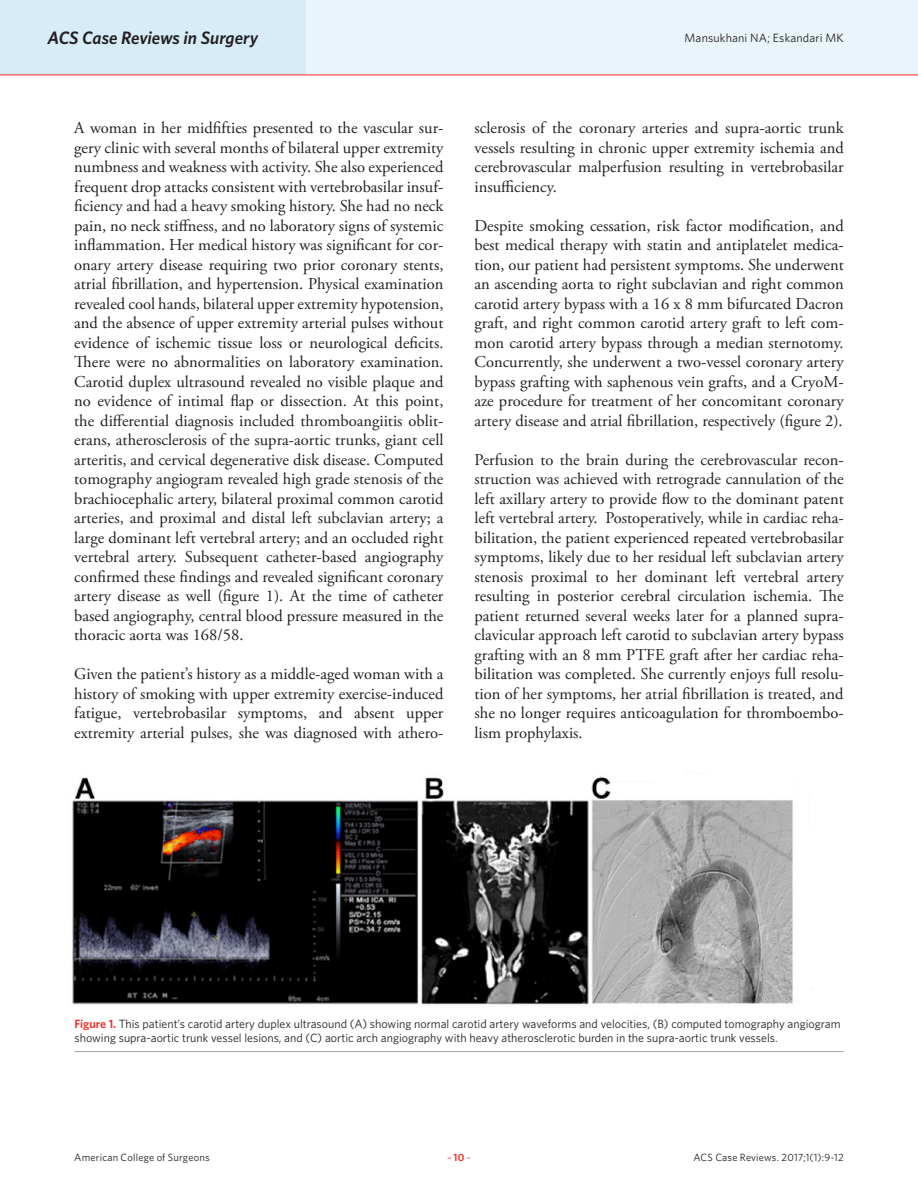
<style>
.page{position:relative;width:918px;height:1188px;background:#fff}
.page>*{position:absolute;margin:0;border:0;box-sizing:border-box;transform-origin:0 0}
.t1{font:italic 600 18px "Whitney";letter-spacing:-.005em;color:#231f20}
.Article_Body_no_inde{font:16.5px/19.5px "Adobe Garamond Pro";color:#231f20;text-align:justify}
.Caption_New{font:12px/14.4px "Whitney";color:#231f20}
.t2{font:10.5px "Whitney";letter-spacing:.015em;color:#231f20}
.t3{font:10.5px "Whitney";color:#ee2e22}
.s1{font-weight:600;color:#ee2e22}
.s2{font-weight:600}
</style>
<div class="page">
<div style="left:0;top:0;width:918px;height:75px;background:#eaf5fb"></div>
<div style="left:0;top:0;width:306px;height:75px;background:#d7ebf8"></div>
<hr style="left:0;top:75px;width:918px;height:1px;background:#ee2e22">
<hr style="left:75px;top:1051px;width:769px;height:1px;background:#a9a8aa">
<img style="left:72px;top:776px;width:721px;height:229px">
<p class="t1" style="left:48px;top:27px;width:212px">ACS Case Reviews in Surgery</p>
<p class="Caption_New" style="left:685px;top:30px;width:161px">Mansukhani NA; Eskandari MK</p>
<p class="Article_Body_no_inde" style="left:74px;top:119px;width:371px">A woman in her midfifties presented to the vascular sur&shy;gery clinic with several months of bilateral upper extremity numbness and weakness with activity. She also experienced frequent drop attacks consistent with vertebrobasilar insuf&shy;ficiency and had a heavy smoking history. She had no neck pain, no neck stiffness, and no laboratory signs of systemic inflammation. Her medical history was significant for cor&shy;onary artery disease requiring two prior coronary stents, atrial fibrillation, and hypertension. Physical examination revealed cool hands, bilateral upper extremity hypotension, and the absence of upper extremity arterial pulses without evidence of ischemic tissue loss or neurological deficits.<br>There were no abnormalities on laboratory examination.<br>Carotid duplex ultrasound revealed no visible plaque and no evidence of intimal flap or dissection. At this point, the differential diagnosis included thromboangiitis oblit&shy;erans, atherosclerosis of the supra-aortic trunks, giant cell arteritis, and cervical degenerative disk disease. Computed tomography angiogram revealed high grade stenosis of the brachiocephalic artery, bilateral proximal common carotid arteries, and proximal and distal left subclavian artery; a large dominant left vertebral artery; and an occluded right vertebral artery. Subsequent catheter-based angiography confirmed these findings and revealed significant coronary artery disease as well (figure 1). At the time of catheter based angiography, central blood pressure measured in the thoracic aorta was 168/58.</p>
<p class="Article_Body_no_inde" style="left:74px;top:665px;width:371px">Given the patient’s history as a middle-aged woman with a history of smoking with upper extremity exercise-induced fatigue, vertebrobasilar symptoms, and absent upper extremity arterial pulses, she was diagnosed with athero-</p>
<p class="Article_Body_no_inde" style="left:475px;top:119px;width:371px">sclerosis of the coronary arteries and supra-aortic trunk vessels resulting in chronic upper extremity ischemia and cerebrovascular malperfusion resulting in vertebrobasilar insufficiency.</p>
<p class="Article_Body_no_inde" style="left:475px;top:217px;width:371px">Despite smoking cessation, risk factor modification, and best medical therapy with statin and antiplatelet medica&shy;tion, our patient had persistent symptoms. She underwent an ascending aorta to right subclavian and right common carotid artery bypass with a 16 x 8 mm bifurcated Dacron graft, and right common carotid artery graft to left com&shy;mon carotid artery bypass through a median sternotomy.<br>Concurrently, she underwent a two-vessel coronary artery bypass grafting with saphenous vein grafts, and a CryoM&shy;aze procedure for treatment of her concomitant coronary artery disease and atrial fibrillation, respectively (figure 2).</p>
<p class="Article_Body_no_inde" style="left:475px;top:451px;width:371px">Perfusion to the brain during the cerebrovascular recon&shy;struction was achieved with retrograde cannulation of the left axillary artery to provide flow to the dominant patent left vertebral artery. Postoperatively, while in cardiac reha&shy;bilitation, the patient experienced repeated vertebrobasilar symptoms, likely due to her residual left subclavian artery stenosis proximal to her dominant left vertebral artery resulting in posterior cerebral circulation ischemia. The patient returned several weeks later for a planned supra&shy;clavicular approach left carotid to subclavian artery bypass grafting with an 8 mm PTFE graft after her cardiac reha&shy;bilitation was completed. She currently enjoys full resolu&shy;tion of her symptoms, her atrial fibrillation is treated, and she no longer requires anticoagulation for thromboembo&shy;lism prophylaxis.</p>
<p class="Caption_New" style="left:75px;top:1016px;width:767px"><span class="s1">Figure 1.</span> This patient’s carotid artery duplex ultrasound (A) showing normal carotid artery waveforms and velocities, (B) computed tomography angiogram showing supra-aortic trunk vessel lesions, and (C) aortic arch angiography with heavy atherosclerotic burden in the supra-aortic trunk vessels.</p>
<p class="t2" style="left:74px;top:1150px;width:137px">American College of Surgeons</p>
<p class="t3" style="left:447px;top:1150px;width:25px">–<span class="s2">10</span>–</p>
<p class="t2" style="left:693px;top:1150px;width:152px">ACS Case Reviews. 2017;1(1):9-12</p>
</div>
